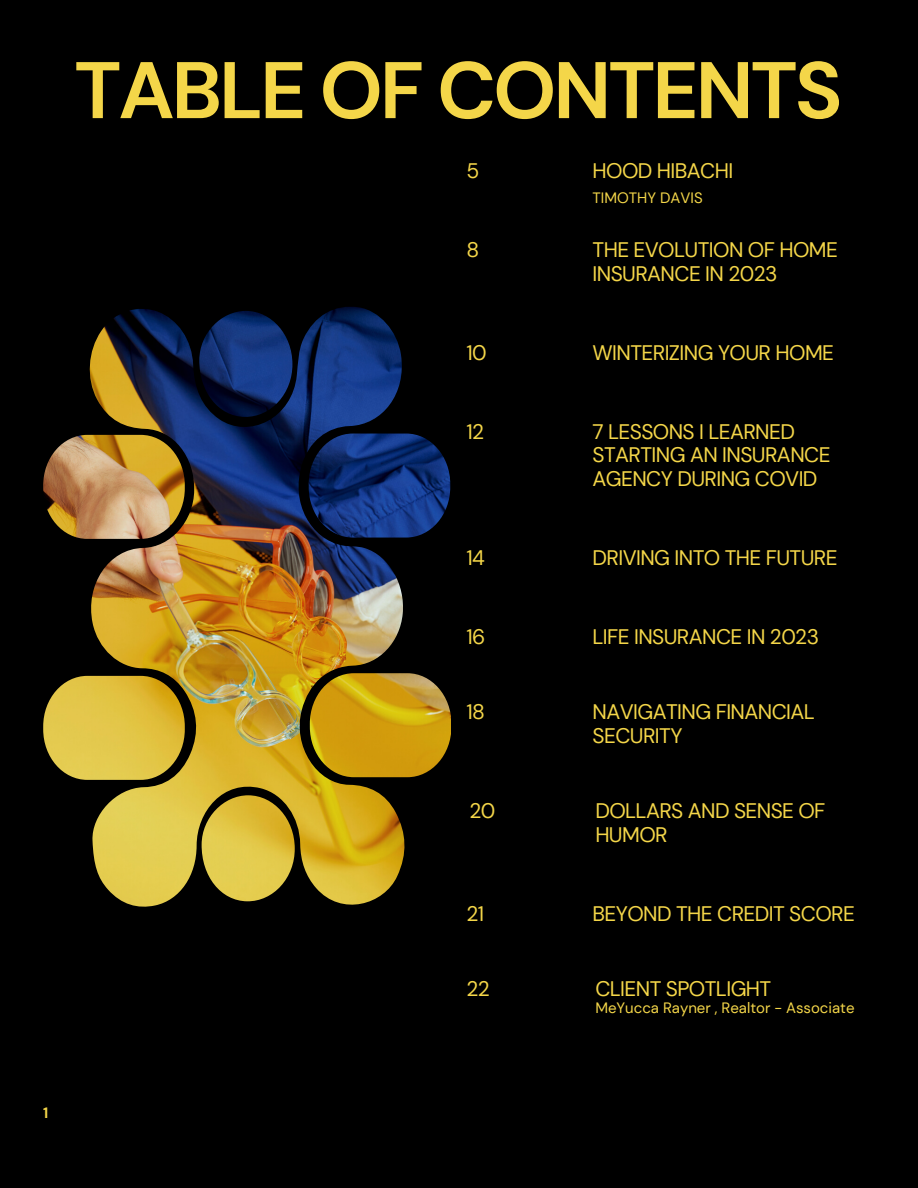
<style>
.page{position:relative;width:918px;height:1188px;background:#000}
.page>*{position:absolute;margin:0;border:0;box-sizing:border-box;transform-origin:0 0}
.t1{font:700 79.95px "DM Sans";letter-spacing:-.035em;color:#f4d649}
.t2{font:21px/23.7px "DM Sans";letter-spacing:-.03em;color:#f4d649}
.t3{font:15px "DM Sans";color:#f4d649}
.t4{font:700 15px "DM Sans";color:#f4d649}
</style>
<div class="page">
<img style="left:43px;top:307px;width:408px;height:600px">
<h2 class="t1" style="left:74px;top:39px;width:770px">TABLE OF CONTENTS</h2>
<p class="t2" style="left:467px;top:159px;width:14px">5</p>
<h1 class="t2" style="left:593px;top:159px;width:142px">HOOD HIBACHI</h1>
<h2 class="t3" style="left:593px;top:188px;width:112px">TIMOTHY DAVIS</h2>
<h3 class="t2" style="left:593px;top:238px;width:247px">THE EVOLUTION OF HOME<br>INSURANCE IN 2023</h3>
<p class="t2" style="left:467px;top:238px;width:14px">8</p>
<h2 class="t2" style="left:467px;top:341px;width:22px">10</h2>
<p class="t2" style="left:593px;top:341px;width:243px">WINTERIZING YOUR HOME</p>
<p class="t2" style="left:467px;top:420px;width:19px">12</p>
<h2 class="t2" style="left:593px;top:420px;width:240px">7 LESSONS I LEARNED<br>STARTING AN INSURANCE<br>AGENCY DURING COVID</h2>
<h2 class="t2" style="left:467px;top:546px;width:20px">14</h2>
<p class="t2" style="left:593px;top:546px;width:247px">DRIVING INTO THE FUTURE</p>
<h2 class="t2" style="left:467px;top:625px;width:20px">16</h2>
<h2 class="t2" style="left:593px;top:625px;width:228px">LIFE INSURANCE IN 2023</h2>
<p class="t2" style="left:467px;top:700px;width:20px">18</p>
<h2 class="t2" style="left:593px;top:700px;width:224px">NAVIGATING FINANCIAL<br>SECURITY</h2>
<p class="t2" style="left:469px;top:799px;width:27px">20</p>
<h2 class="t2" style="left:595px;top:799px;width:232px">DOLLARS AND SENSE OF<br>HUMOR</h2>
<p class="t2" style="left:467px;top:902px;width:19px">21</p>
<h2 class="t2" style="left:593px;top:902px;width:264px">BEYOND THE CREDIT SCORE</h2>
<p class="t2" style="left:467px;top:977px;width:25px">22</p>
<p class="t2" style="left:595px;top:977px;width:178px">CLIENT SPOTLIGHT</p>
<p class="t3" style="left:595px;top:999px;width:261px">MeYucca Rayner , Realtor - Associate</p>
<p class="t4" style="left:43px;top:1103px;width:7px">1</p>
</div>
